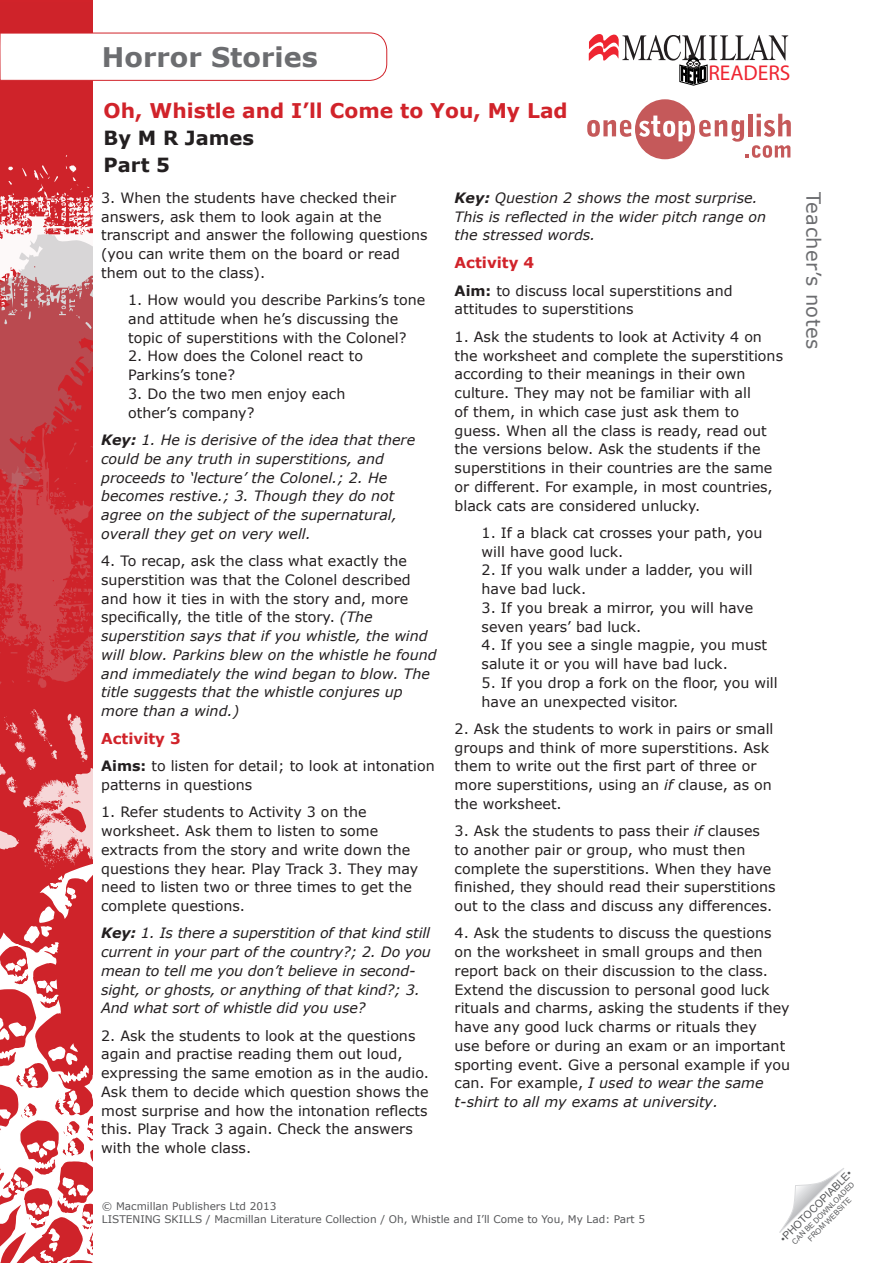
<style>
.page{position:relative;width:893px;height:1263px;background:#fff}
.page>*{position:absolute;margin:0;border:0;box-sizing:border-box;transform-origin:0 0}
.t1{font:700 27px "Verdana";color:#6c6d70}
.t2{font:21.45px "Myriad Pro";color:#ee2531}
.t3{font:700 20.25px "Verdana";color:#d1232a}
.t4{font:19.5px "Verdana";letter-spacing:.02em;color:#6c6d70}
.H2b{font:700 19.5px "Verdana";color:#231f20}
.t5{font:700 15px "Verdana";color:#d1232a}
.BodyText{font:14.25px/18.8px "Verdana";color:#231f20}
.BodyText-2{font:italic 14.25px/18.8px "Verdana";color:#231f20}
.t6{font:10.5px/13.5px "Verdana";color:#57585a}
.t7{font:10.5px "Arial";color:#57585a}
.t8{font:7.5px "Arial";color:#57585a}
.s1{font-weight:700}
.s2{font-style:normal}
.s3{font-style:italic}
</style>
<div class="page">
<svg style="left:587px;top:99px;width:204px;height:60px"></svg>
<svg style="left:589px;top:34px;width:199px;height:51px"></svg>
<div style="left:0;top:2px;width:92px;height:1261px;background:#cf232a"></div>
<svg style="left:0;top:709px;width:92px;height:554px"></svg>
<svg style="left:0;top:155px;width:92px;height:533px"></svg>
<svg style="left:779px;top:1168px;width:65px;height:65px"></svg>
<svg style="left:0;top:32px;width:387px;height:49px"></svg>
<h1 class="t1" style="left:102px;top:38px;width:217px">Horror Stories</h1>
<h2 class="t3" style="left:104px;top:96px;width:465px">Oh, Whistle and I’ll Come to You, My Lad</h2>
<p class="H2b" style="left:104px;top:124px;width:152px">By M R James</p>
<p class="H2b" style="left:104px;top:151px;width:68px">Part 5</p>
<h2 class="t2" style="left:708px;top:60px;width:84px">READERS</h2>
<p class="BodyText" style="left:101px;top:188px;width:328px">3. When the students have checked their answers, ask them to look again at the transcript and answer the following questions (you can write them on the board or read them out to the class).</p>
<p class="BodyText" style="left:128px;top:290px;width:299px">1. How would you describe Parkins’s tone and attitude when he’s discussing the topic of superstitions with the Colonel?</p>
<p class="BodyText" style="left:128px;top:347px;width:236px">2. How does the Colonel react to<br>Parkins’s tone?</p>
<p class="BodyText" style="left:128px;top:384px;width:219px">3. Do the two men enjoy each other’s company?</p>
<p class="BodyText-2" style="left:101px;top:430px;width:315px"><span class="s1">Key:</span> 1. He is derisive of the idea that there could be any truth in superstitions, and proceeds to ‘lecture’ the Colonel.; 2. He becomes restive.; 3. Though they do not agree on the subject of the supernatural, overall they get on very well.</p>
<p class="BodyText-2" style="left:101px;top:551px;width:337px"><span class="s2">4. To recap, ask the class what exactly the superstition was that the Colonel described and how it ties in with the story and, more specifically, the title of the story.</span> (The superstition says that if you whistle, the wind will blow. Parkins blew on the whistle he found and immediately the wind began to blow. The title suggests that the whistle conjures up more than a wind.)</p>
<h3 class="t5" style="left:101px;top:728px;width:81px">Activity 3</h3>
<p class="BodyText" style="left:101px;top:757px;width:335px"><span class="s1">Aims:</span> to listen for detail; to look at intonation patterns in questions</p>
<p class="BodyText" style="left:101px;top:803px;width:319px">1. Refer students to Activity 3 on the worksheet. Ask them to listen to some extracts from the story and write down the questions they hear. Play Track 3. They may need to listen two or three times to get the complete questions.</p>
<p class="BodyText-2" style="left:101px;top:924px;width:331px"><span class="s1">Key:</span> 1. Is there a superstition of that kind still current in your part of the country?; 2. Do you mean to tell me you don’t believe in second&shy;sight, or ghosts, or anything of that kind?; 3.<br>And what sort of whistle did you use?</p>
<p class="BodyText" style="left:101px;top:1026px;width:329px">2. Ask the students to look at the questions again and practise reading them out loud, expressing the same emotion as in the audio.<br>Ask them to decide which question shows the most surprise and how the intonation reflects this. Play Track 3 again. Check the answers with the whole class.</p>
<p class="BodyText-2" style="left:455px;top:188px;width:313px"><span class="s1">Key:</span> Question 2 shows the most surprise.<br>This is reflected in the wider pitch range on the stressed words.</p>
<h3 class="t5" style="left:455px;top:252px;width:81px">Activity 4</h3>
<p class="BodyText" style="left:455px;top:281px;width:279px"><span class="s1">Aim:</span> to discuss local superstitions and attitudes to superstitions</p>
<p class="BodyText" style="left:455px;top:327px;width:330px">1. Ask the students to look at Activity 4 on the worksheet and complete the superstitions according to their meanings in their own culture. They may not be familiar with all<br>of them, in which case just ask them to guess. When all the class is ready, read out the versions below. Ask the students if the superstitions in their countries are the same or different. For example, in most countries, black cats are considered unlucky.</p>
<p class="BodyText" style="left:482px;top:523px;width:282px">1. If a black cat crosses your path, you will have good luck.</p>
<p class="BodyText" style="left:482px;top:561px;width:273px">2. If you walk under a ladder, you will have bad luck.</p>
<p class="BodyText" style="left:482px;top:598px;width:273px">3. If you break a mirror, you will have seven years’ bad luck.</p>
<p class="BodyText" style="left:482px;top:636px;width:287px">4. If you see a single magpie, you must salute it or you will have bad luck.</p>
<p class="BodyText" style="left:482px;top:673px;width:298px">5. If you drop a fork on the floor, you will have an unexpected visitor.</p>
<p class="BodyText" style="left:455px;top:719px;width:320px">2. Ask the students to work in pairs or small groups and think of more superstitions. Ask them to write out the first part of three or more superstitions, using an <span class="s3">if</span> clause, as on the worksheet.</p>
<p class="BodyText" style="left:455px;top:821px;width:322px">3. Ask the students to pass their <span class="s3">if</span> clauses to another pair or group, who must then complete the superstitions. When they have finished, they should read their superstitions out to the class and discuss any differences.</p>
<p class="BodyText" style="left:455px;top:924px;width:337px">4. Ask the students to discuss the questions on the worksheet in small groups and then report back on their discussion to the class.<br>Extend the discussion to personal good luck rituals and charms, asking the students if they have any good luck charms or rituals they<br>use before or during an exam or an important sporting event. Give a personal example if you can. For example, <span class="s3">I used to wear the same t-shirt to all my exams at university.</span></p>
<h3 class="t4" style="left:827px;top:192px;width:158px;rotate:90deg">Teacher’s notes</h3>
<p class="t6" style="left:102px;top:1199px;width:545px">© Macmillan Publishers Ltd 2013<br>LISTENING SKILLS / Macmillan Literature Collection / Oh, Whistle and I’ll Come to You, My Lad: Part 5</p>
<p class="t7" style="left:777px;top:1235px;width:99px;rotate:-45deg">•PHOTOCOPIABLE•</p>
<p class="t8" style="left:790px;top:1239px;width:86px;rotate:-45deg">CAN BE DOWNLOADED</p>
<p class="t8" style="left:806px;top:1236px;width:59px;rotate:-45deg">FROM WEBSITE</p>
</div>
